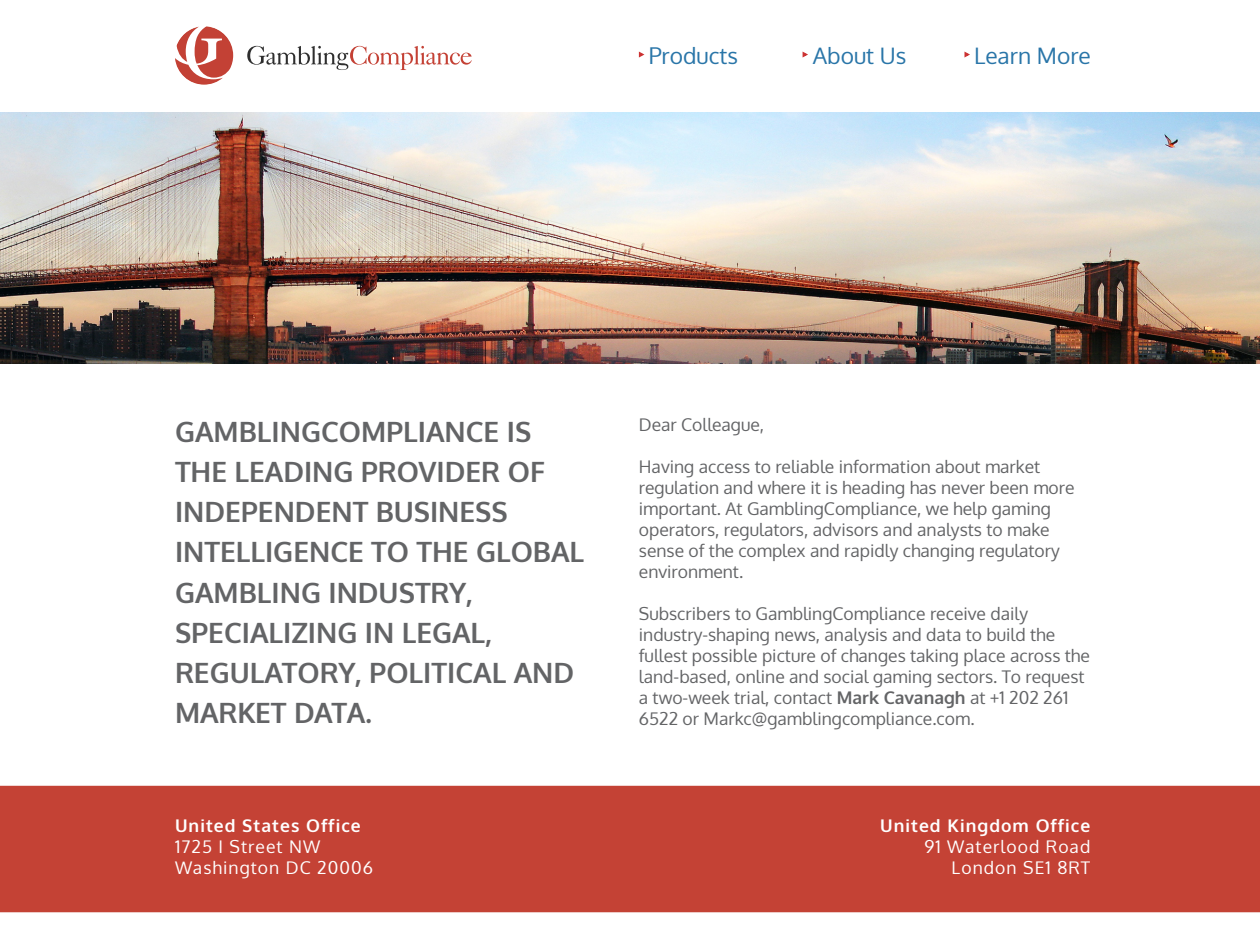
<style>
.page{position:relative;width:1260px;height:945px;background:#fff}
.page>*{position:absolute;margin:0;border:0;box-sizing:border-box;transform-origin:0 0}
.t1{font:700 28px/40.2px "Oxygen";color:#636466}
.t2{font:22.75px "Oxygen";color:#2975a8}
.t3{font:17.5px/21px "Oxygen";color:#636466}
.t4{font:17.5px/21px "Oxygen";letter-spacing:.06em;color:#fff}
.t5{font:700 17.5px "Oxygen";letter-spacing:.06em;color:#fff}
.s1{font-weight:700}
</style>
<div class="page">
<img style="left:0;top:112px;width:1260px;height:251px">
<svg style="left:247px;top:46px;width:225px;height:24px"></svg>
<img style="left:175px;top:58px;width:48px;height:27px">
<img style="left:195px;top:26px;width:38px;height:52px">
<img style="left:177px;top:27px;width:22px;height:35px">
<svg style="left:638px;top:51px;width:7px;height:7px"></svg>
<svg style="left:802px;top:51px;width:6px;height:7px"></svg>
<svg style="left:964px;top:51px;width:6px;height:7px"></svg>
<div style="left:0;top:786px;width:1260px;height:126px;background:#c44235"></div>
<h2 class="t2" style="left:649px;top:40px;width:91px">Products</h2>
<h2 class="t2" style="left:813px;top:40px;width:95px">About Us</h2>
<h2 class="t2" style="left:974px;top:40px;width:118px">Learn More</h2>
<h1 class="t1" style="left:175px;top:412px;width:411px">GAMBLINGCOMPLIANCE IS<br>THE LEADING PROVIDER OF<br>INDEPENDENT BUSINESS<br>INTELLIGENCE TO THE GLOBAL<br>GAMBLING INDUSTRY,<br>SPECIALIZING IN LEGAL,<br>REGULATORY, POLITICAL AND<br>MARKET DATA.</h1>
<p class="t3" style="left:639px;top:414px;width:127px">Dear Colleague,</p>
<p class="t3" style="left:639px;top:456px;width:437px">Having access to reliable information about market regulation and where it is heading has never been more important. At GamblingCompliance, we help gaming operators, regulators, advisors and analysts to make sense of the complex and rapidly changing regulatory environment.</p>
<p class="t3" style="left:639px;top:603px;width:453px">Subscribers to GamblingCompliance receive daily industry-shaping news, analysis and data to build the fullest possible picture of changes taking place across the land-based, online and social gaming sectors. To request a two-week trial, contact <span class="s1">Mark Cavanagh</span> at +1 202 261<br>6522 or Markc@gamblingcompliance.com.</p>
<p class="t5" style="left:175px;top:815px;width:187px">United States Office</p>
<p class="t4" style="left:175px;top:837px;width:199px">1725 I Street NW<br>Washington DC 20006</p>
<p class="t5" style="left:880px;top:815px;width:212px">United Kingdom Office</p>
<p class="t4" style="left:924px;top:837px;width:167px;text-align:right">91 Waterlood Road<br>London SE1 8RT</p>
</div>
